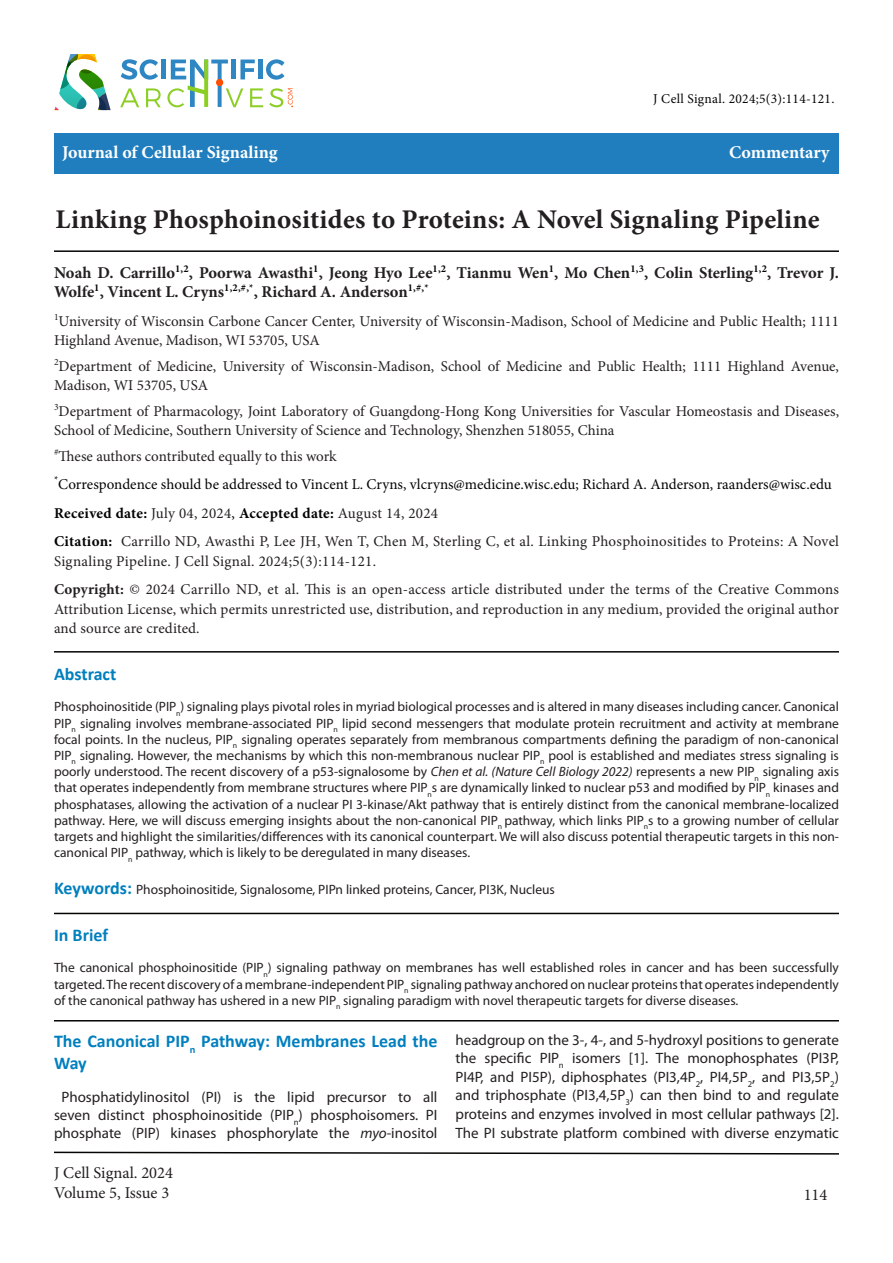
<style>
.page{position:relative;width:893px;height:1263px;background:#fff}
.page>*{position:absolute;margin:0;border:0;box-sizing:border-box;transform-origin:0 0}
.t1{font:700 27px "Minion Pro";letter-spacing:.01em;color:#231f20}
.t2{font:700 18px/21.6px "Calibri";color:#007fbe}
.t3{font:700 18px "Minion Pro";color:#fff}
.t4{font:700 16.5px/19.8px "Minion Pro";color:#231f20}
.t5{font:16.5px/19.8px "Minion Pro";color:#231f20}
.t6{font:15px/19.5px "Minion Pro";color:#231f20}
.t7{font:15px/18.6px "Myriad Pro";color:#231f20;text-align:center}
.t8{font:15px/19.5px "Minion Pro";letter-spacing:.02em;color:#231f20}
.t9{font:15px "Minion Pro";color:#040503}
.t10{font:700 15px "Minion Pro";letter-spacing:.02em;color:#040503}
.t11{font:13.5px/16.2px "Myriad Pro";color:#231f20;text-align:justify}
.t12{font:13.5px "Minion Pro";letter-spacing:.02em;color:#040503}
.s1{font-weight:400;color:#231f20}
.s2{font-weight:400}
.s3{font-weight:700;color:#040503}
.s4{font-weight:700}
.s5{font-style:italic}
.s6{font-family:"Calibri";font-weight:700;font-size:18px;color:#007fbe}
</style>
<div class="page">
<div style="left:54px;top:134px;width:785px;height:40px;background:#217ebe"></div>
<svg style="left:121px;top:59px;width:37px;height:21px"></svg>
<div style="left:161px;top:60px;width:5px;height:19px;background:#2e86c2"></div>
<svg style="left:120px;top:88px;width:19px;height:19px"></svg>
<svg style="left:146px;top:88px;width:15px;height:19px"></svg>
<svg style="left:167px;top:59px;width:126px;height:48px"></svg>
<svg style="left:54px;top:54px;width:57px;height:56px"></svg>
<svg style="left:54px;top:1151px;width:785px;height:4px"></svg>
<hr style="left:54px;top:250px;width:785px;height:2px;background:#040503">
<hr style="left:54px;top:651px;width:785px;height:2px;background:#040503">
<hr style="left:54px;top:913px;width:785px;height:1px;background:#040503">
<hr style="left:54px;top:1020px;width:785px;height:1px;background:#040503">
<p class="t12" style="left:653px;top:90px;width:183px">J Cell Signal. 2024;5(3):114-121.</p>
<h2 class="t3" style="left:62px;top:139px;width:217px">Journal of Cellular Signaling</h2>
<h2 class="t3" style="left:729px;top:140px;width:102px">Commentary</h2>
<p class="t1" style="left:56px;top:200px;width:766px">Linking Phosphoinositides to Proteins: A Novel Signaling Pipeline</p>
<p class="t4" style="left:54px;top:262px;width:786px">Noah D. Carrillo<sup>1,2</sup>, Poorwa Awasthi<sup>1</sup>, Jeong Hyo Lee<sup>1,2</sup>, Tianmu Wen<sup>1</sup>, Mo Chen<sup>1,3</sup>, Colin Sterling<sup>1,2</sup>, Trevor J.<br>Wolfe<sup>1</sup>, Vincent L. Cryns<sup>1,2,#,*</sup>, Richard A. Anderson<sup>1,#,*</sup></p>
<p class="t6" style="left:54px;top:311px;width:786px"><sup>1</sup>University of Wisconsin Carbone Cancer Center, University of Wisconsin-Madison, School of Medicine and Public Health; 1111<br>Highland Avenue, Madison, WI 53705, USA</p>
<p class="t6" style="left:54px;top:356px;width:786px"><sup>2</sup>Department of Medicine, University of Wisconsin-Madison, School of Medicine and Public Health; 1111 Highland Avenue,<br>Madison, WI 53705, USA</p>
<p class="t6" style="left:54px;top:401px;width:786px"><sup>3</sup>Department of Pharmacology, Joint Laboratory of Guangdong-Hong Kong Universities for Vascular Homeostasis and Diseases,<br>School of Medicine, Southern University of Science and Technology, Shenzhen 518055, China</p>
<p class="t6" style="left:54px;top:446px;width:284px"><sup>#</sup>These authors contributed equally to this work</p>
<p class="t9" style="left:54px;top:475px;width:779px"><sup>*</sup>Correspondence should be addressed to Vincent L. Cryns, vlcryns@medicine.wisc.edu; Richard A. Anderson, raanders@wisc.edu</p>
<p class="t10" style="left:54px;top:503px;width:386px">Received date: <span class="s1">July 04, 2024</span><span class="s2">,</span> Accepted date: <span class="s1">August 14, 2024</span></p>
<p class="t8" style="left:54px;top:532px;width:786px"><span class="s3">Citation:</span> Carrillo ND, Awasthi P, Lee JH, Wen T, Chen M, Sterling C, et al. Linking Phosphoinositides to Proteins: A Novel<br>Signaling Pipeline. J Cell Signal. 2024;5(3):114-121.</p>
<p class="t6" style="left:54px;top:580px;width:786px;text-align:justify"><span class="s4">Copyright:</span> © 2024 Carrillo ND, et al. This is an open-access article distributed under the terms of the Creative Commons Attribution License, which permits unrestricted use, distribution, and reproduction in any medium, provided the original author and source are credited.</p>
<p class="t2" style="left:54px;top:663px;width:64px">Abstract</p>
<p class="t11" style="left:54px;top:698px;width:786px">Phosphoinositide (PIP<sub>n</sub>) signaling plays pivotal roles in myriad biological processes and is altered in many diseases including cancer. Canonical PIP<sub>n</sub> signaling involves membrane-associated PIP<sub>n</sub> lipid second messengers that modulate protein recruitment and activity at membrane focal points. In the nucleus, PIP<sub>n</sub> signaling operates separately from membranous compartments defining the paradigm of non-canonical PIP<sub>n</sub> signaling. However, the mechanisms by which this non-membranous nuclear PIP<sub>n</sub> pool is established and mediates stress signaling is poorly understood. The recent discovery of a p53-signalosome by <span class="s5">Chen et al. (Nature Cell Biology 2022)</span> represents a new PIP<sub>n</sub> signaling axis that operates independently from membrane structures where PIP<sub>n</sub>s are dynamically linked to nuclear p53 and modified by PIP<sub>n</sub> kinases and phosphatases, allowing the activation of a nuclear PI 3-kinase/Akt pathway that is entirely distinct from the canonical membrane-localized pathway. Here, we will discuss emerging insights about the non-canonical PIP<sub>n</sub> pathway, which links PIP<sub>n</sub>s to a growing number of cellular targets and highlight the similarities/differences with its canonical counterpart. We will also discuss potential therapeutic targets in this non&shy;canonical PIP<sub>n</sub> pathway, which is likely to be deregulated in many diseases.</p>
<p class="t11" style="left:54px;top:881px;width:502px"><span class="s6">Keywords:</span> Phosphoinositide, Signalosome, PIPn linked proteins, Cancer, PI3K, Nucleus</p>
<p class="t2" style="left:54px;top:924px;width:56px">In Brief</p>
<p class="t11" style="left:54px;top:959px;width:786px">The canonical phosphoinositide (PIP<sub>n</sub>) signaling pathway on membranes has well established roles in cancer and has been successfully targeted. The recent discovery of a membrane-independent PIP<sub>n</sub> signaling pathway anchored on nuclear proteins that operates independently of the canonical pathway has ushered in a new PIP<sub>n</sub> signaling paradigm with novel therapeutic targets for diverse diseases.</p>
<p class="t2" style="left:54px;top:1030px;width:385px">The Canonical PIP<sub>n</sub> Pathway: Membranes Lead the<br>Way</p>
<p class="t7" style="left:54px;top:1087px;width:385px;line-height:18px">Phosphatidylinositol (PI) is the lipid precursor to all seven distinct phosphoinositide (PIP<sub>n</sub>) phosphoisomers. PI phosphate (PIP) kinases phosphorylate the <span class="s5">myo</span>-inositol</p>
<p class="t5" style="left:54px;top:1163px;width:121px">J Cell Signal. 2024<br>Volume 5, Issue 3</p>
<p class="t7" style="left:455px;top:1030px;width:385px;text-align:justify">headgroup on the 3-, 4-, and 5-hydroxyl positions to generate the specific PIP<sub>n</sub> isomers [1]. The monophosphates (PI3P, PI4P, and PI5P), diphosphates (PI3,4P<sub>2</sub>, PI4,5P<sub>2</sub>, and PI3,5P<sub>2</sub>) and triphosphate (PI3,4,5P<sub>3</sub>) can then bind to and regulate proteins and enzymes involved in most cellular pathways [2].<br>The PI substrate platform combined with diverse enzymatic</p>
<p class="t5" style="left:804px;top:1184px;width:25px">114</p>
</div>
